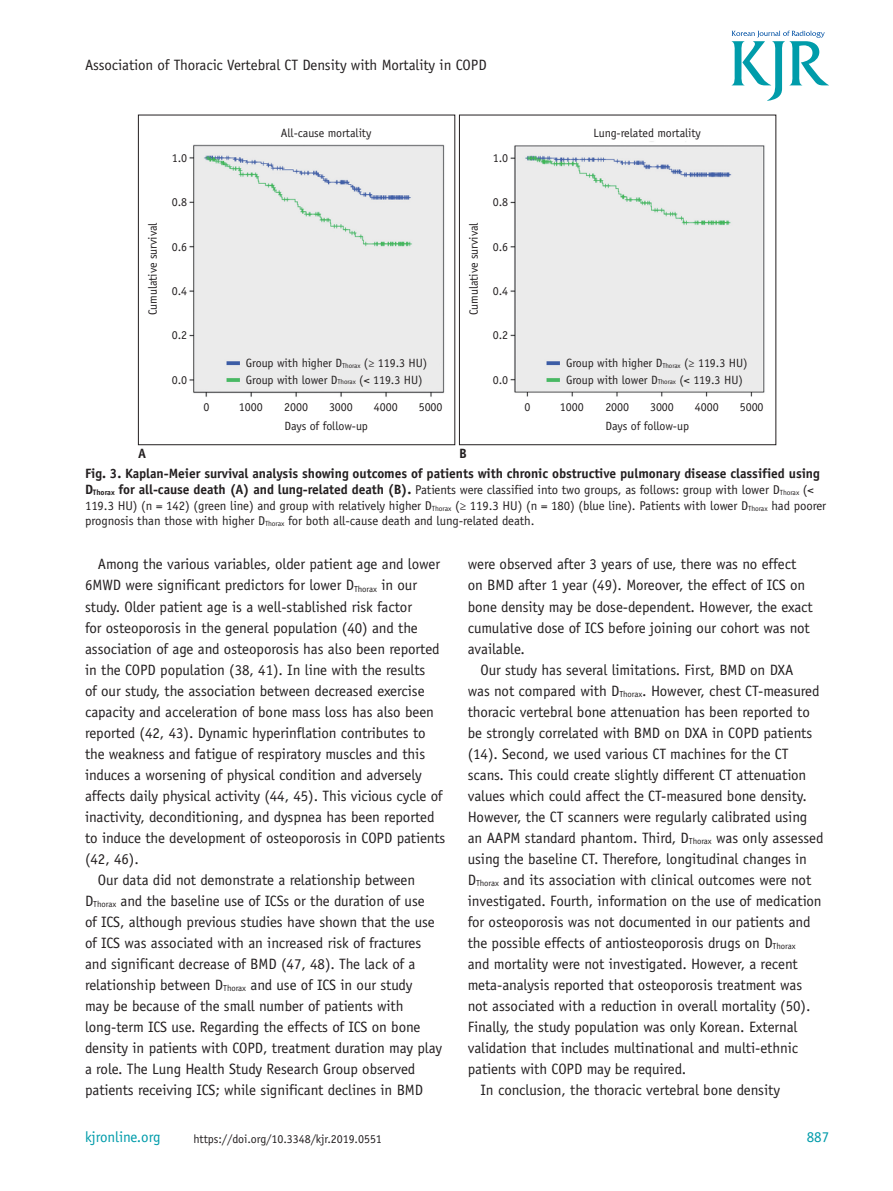
<style>
.page{position:relative;width:893px;height:1191px;background:#fff}
.page>*{position:absolute;margin:0;border:0;box-sizing:border-box;transform-origin:0 0}
.t1{font:15px "Officina Sans Std";letter-spacing:-.005em;color:#231f20}
.t2{font:15px "Officina Sans Std";letter-spacing:-.005em;color:#009caa}
.t3{font:700 13.5px "Officina Sans Std";letter-spacing:-.005em;color:#231f20}
.t4{font:12.75px/15.6px "Officina Sans Std";letter-spacing:-.005em;color:#231f20}
.t5{font:12px/16.6px "Officina Sans Std";letter-spacing:-.005em;color:#231f20}
.s1{font-size:7.05px}
.s2{font-weight:700;font-size:13.5px}
.s3{font-size:7.5px}
</style>
<div class="page">
<svg style="left:732px;top:31px;width:97px;height:70px"></svg>
<img style="left:189px;top:144px;width:256px;height:253px">
<div style="left:138px;top:115px;width:317px;height:330px;border:1px solid #231f20"></div>
<img style="left:224px;top:376px;width:19px;height:9px">
<img style="left:224px;top:359px;width:19px;height:9px">
<img style="left:510px;top:141px;width:255px;height:256px">
<div style="left:459px;top:115px;width:317px;height:330px;border:1px solid #231f20"></div>
<img style="left:544px;top:376px;width:19px;height:9px">
<img style="left:544px;top:359px;width:19px;height:9px">
<p class="t1" style="left:85px;top:56px;width:403px">Association of Thoracic Vertebral CT Density with Mortality in COPD</p>
<p class="t5" style="left:144px;top:315px;width:94px;rotate:-90deg">Cumulative survival</p>
<p class="t5" style="left:172px;top:149px;width:17px">1.0</p>
<p class="t5" style="left:172px;top:194px;width:17px">0.8</p>
<p class="t5" style="left:172px;top:238px;width:17px">0.6</p>
<p class="t5" style="left:172px;top:283px;width:17px">0.4</p>
<p class="t5" style="left:172px;top:327px;width:17px">0.2</p>
<p class="t5" style="left:172px;top:371px;width:17px">0.0</p>
<p class="t3" style="left:138px;top:445px;width:10px">A</p>
<p class="t5" style="left:281px;top:124px;width:92px">All-cause mortality</p>
<p class="t5" style="left:246px;top:354px;width:183px">Group with higher D<span class="s1">Thorax</span> (≥ 119.3 HU)<br>Group with lower D<span class="s1">Thorax</span> (&lt; 119.3 HU)</p>
<p class="t5" style="left:284px;top:417px;width:85px">Days of follow-up</p>
<p class="t5" style="left:203px;top:398px;width:7px">0</p>
<p class="t5" style="left:239px;top:398px;width:25px">1000</p>
<p class="t5" style="left:284px;top:398px;width:25px">2000</p>
<p class="t5" style="left:329px;top:398px;width:25px">3000</p>
<p class="t5" style="left:374px;top:398px;width:25px">4000</p>
<p class="t5" style="left:419px;top:398px;width:25px">5000</p>
<p class="t5" style="left:465px;top:315px;width:94px;rotate:-90deg">Cumulative survival</p>
<p class="t5" style="left:493px;top:149px;width:17px">1.0</p>
<p class="t5" style="left:493px;top:194px;width:17px">0.8</p>
<p class="t5" style="left:493px;top:238px;width:17px">0.6</p>
<p class="t5" style="left:493px;top:283px;width:17px">0.4</p>
<p class="t5" style="left:493px;top:327px;width:17px">0.2</p>
<p class="t5" style="left:493px;top:371px;width:17px">0.0</p>
<p class="t3" style="left:459px;top:445px;width:9px">B</p>
<p class="t5" style="left:593px;top:124px;width:109px">Lung-related mortality</p>
<p class="t5" style="left:566px;top:354px;width:183px">Group with higher D<span class="s1">Thorax</span> (≥ 119.3 HU)<br>Group with lower D<span class="s1">Thorax</span> (&lt; 119.3 HU)</p>
<p class="t5" style="left:605px;top:417px;width:85px">Days of follow-up</p>
<p class="t5" style="left:524px;top:398px;width:7px">0</p>
<p class="t5" style="left:560px;top:398px;width:25px">1000</p>
<p class="t5" style="left:605px;top:398px;width:25px">2000</p>
<p class="t5" style="left:650px;top:398px;width:25px">3000</p>
<p class="t5" style="left:695px;top:398px;width:25px">4000</p>
<p class="t5" style="left:740px;top:398px;width:25px">5000</p>
<p class="t3" style="left:85px;top:465px;width:736px">Fig. 3. Kaplan-Meier survival analysis showing outcomes of patients with chronic obstructive pulmonary disease classified using</p>
<p class="t4" style="left:85px;top:482px;width:743px"><span class="s2">D</span><sub>Thorax</sub> <span class="s2">for all-cause death (A) and lung-related death (B).</span> Patients were classified into two groups, as follows: group with lower D<span class="s3">Thorax</span> (&lt;<br>119.3 HU) (n = 142) (green line) and group with relatively higher D<span class="s3">Thorax</span> (≥ 119.3 HU) (n = 180) (blue line). Patients with lower D<span class="s3">Thorax</span> had poorer prognosis than those with higher D<span class="s3">Thorax</span> for both all-cause death and lung-related death.</p>
<p class="t1" style="left:98px;top:555px;width:344px">Among the various variables, older patient age and lower</p>
<p class="t1" style="left:85px;top:576px;width:334px">6MWD were significant predictors for lower D<sub>Thorax</sub> in our</p>
<p class="t1" style="left:85px;top:597px;width:329px">study. Older patient age is a well-stablished risk factor</p>
<p class="t1" style="left:85px;top:618px;width:334px">for osteoporosis in the general population (40) and the</p>
<p class="t1" style="left:85px;top:639px;width:356px">association of age and osteoporosis has also been reported</p>
<p class="t1" style="left:85px;top:660px;width:342px">in the COPD population (38, 41). In line with the results</p>
<p class="t1" style="left:85px;top:681px;width:341px">of our study, the association between decreased exercise</p>
<p class="t1" style="left:85px;top:702px;width:350px">capacity and acceleration of bone mass loss has also been</p>
<p class="t1" style="left:85px;top:723px;width:342px">reported (42, 43). Dynamic hyperinflation contributes to</p>
<p class="t1" style="left:85px;top:744px;width:342px">the weakness and fatigue of respiratory muscles and this</p>
<p class="t1" style="left:85px;top:765px;width:338px">induces a worsening of physical condition and adversely</p>
<p class="t1" style="left:85px;top:786px;width:359px">affects daily physical activity (44, 45). This vicious cycle of</p>
<p class="t1" style="left:85px;top:807px;width:351px">inactivity, deconditioning, and dyspnea has been reported</p>
<p class="t1" style="left:85px;top:828px;width:362px">to induce the development of osteoporosis in COPD patients</p>
<p class="t1" style="left:85px;top:849px;width:55px">(42, 46).</p>
<p class="t1" style="left:98px;top:870px;width:319px">Our data did not demonstrate a relationship between</p>
<p class="t1" style="left:85px;top:891px;width:341px">D<sub>Thorax</sub> and the baseline use of ICSs or the duration of use</p>
<p class="t1" style="left:85px;top:912px;width:351px">of ICS, although previous studies have shown that the use</p>
<p class="t1" style="left:85px;top:933px;width:338px">of ICS was associated with an increased risk of fractures</p>
<p class="t1" style="left:85px;top:954px;width:332px">and significant decrease of BMD (47, 48). The lack of a</p>
<p class="t1" style="left:85px;top:975px;width:329px">relationship between D<sub>Thorax</sub> and use of ICS in our study</p>
<p class="t1" style="left:85px;top:996px;width:320px">may be because of the small number of patients with</p>
<p class="t1" style="left:85px;top:1017px;width:337px">long-term ICS use. Regarding the effects of ICS on bone</p>
<p class="t1" style="left:85px;top:1038px;width:359px">density in patients with COPD, treatment duration may play</p>
<p class="t1" style="left:85px;top:1059px;width:332px">a role. The Lung Health Study Research Group observed</p>
<p class="t1" style="left:85px;top:1080px;width:340px">patients receiving ICS; while significant declines in BMD</p>
<p class="t2" style="left:85px;top:1128px;width:77px">kjronline.org</p>
<p class="t5" style="left:194px;top:1130px;width:190px">https://doi.org/10.3348/kjr.2019.0551</p>
<p class="t1" style="left:468px;top:555px;width:330px">were observed after 3 years of use, there was no effect</p>
<p class="t1" style="left:468px;top:576px;width:339px">on BMD after 1 year (49). Moreover, the effect of ICS on</p>
<p class="t1" style="left:468px;top:597px;width:347px">bone density may be dose-dependent. However, the exact</p>
<p class="t1" style="left:468px;top:618px;width:344px">cumulative dose of ICS before joining our cohort was not</p>
<p class="t1" style="left:468px;top:639px;width:59px">available.</p>
<p class="t1" style="left:480px;top:660px;width:314px">Our study has several limitations. First, BMD on DXA</p>
<p class="t1" style="left:468px;top:681px;width:353px">was not compared with D<sub>Thorax</sub>. However, chest CT-measured</p>
<p class="t1" style="left:468px;top:702px;width:344px">thoracic vertebral bone attenuation has been reported to</p>
<p class="t1" style="left:468px;top:723px;width:346px">be strongly correlated with BMD on DXA in COPD patients</p>
<p class="t1" style="left:468px;top:744px;width:322px">(14). Second, we used various CT machines for the CT</p>
<p class="t1" style="left:468px;top:765px;width:340px">scans. This could create slightly different CT attenuation</p>
<p class="t1" style="left:468px;top:786px;width:341px">values which could affect the CT-measured bone density.</p>
<p class="t1" style="left:468px;top:807px;width:341px">However, the CT scanners were regularly calibrated using</p>
<p class="t1" style="left:468px;top:828px;width:357px">an AAPM standard phantom. Third, D<sub>Thorax</sub> was only assessed</p>
<p class="t1" style="left:468px;top:849px;width:341px">using the baseline CT. Therefore, longitudinal changes in</p>
<p class="t1" style="left:468px;top:870px;width:345px">D<sub>Thorax</sub> and its association with clinical outcomes were not</p>
<p class="t1" style="left:468px;top:891px;width:355px">investigated. Fourth, information on the use of medication</p>
<p class="t1" style="left:468px;top:912px;width:344px">for osteoporosis was not documented in our patients and</p>
<p class="t1" style="left:468px;top:933px;width:329px">the possible effects of antiosteoporosis drugs on D<sub>Thorax</sub></p>
<p class="t1" style="left:468px;top:954px;width:332px">and mortality were not investigated. However, a recent</p>
<p class="t1" style="left:468px;top:975px;width:336px">meta-analysis reported that osteoporosis treatment was</p>
<p class="t1" style="left:468px;top:996px;width:344px">not associated with a reduction in overall mortality (50).</p>
<p class="t1" style="left:468px;top:1017px;width:331px">Finally, the study population was only Korean. External</p>
<p class="t1" style="left:468px;top:1038px;width:332px">validation that includes multinational and multi-ethnic</p>
<p class="t1" style="left:468px;top:1059px;width:220px">patients with COPD may be required.</p>
<p class="t1" style="left:480px;top:1080px;width:301px">In conclusion, the thoracic vertebral bone density</p>
<p class="t2" style="left:807px;top:1128px;width:24px">887</p>
</div>
